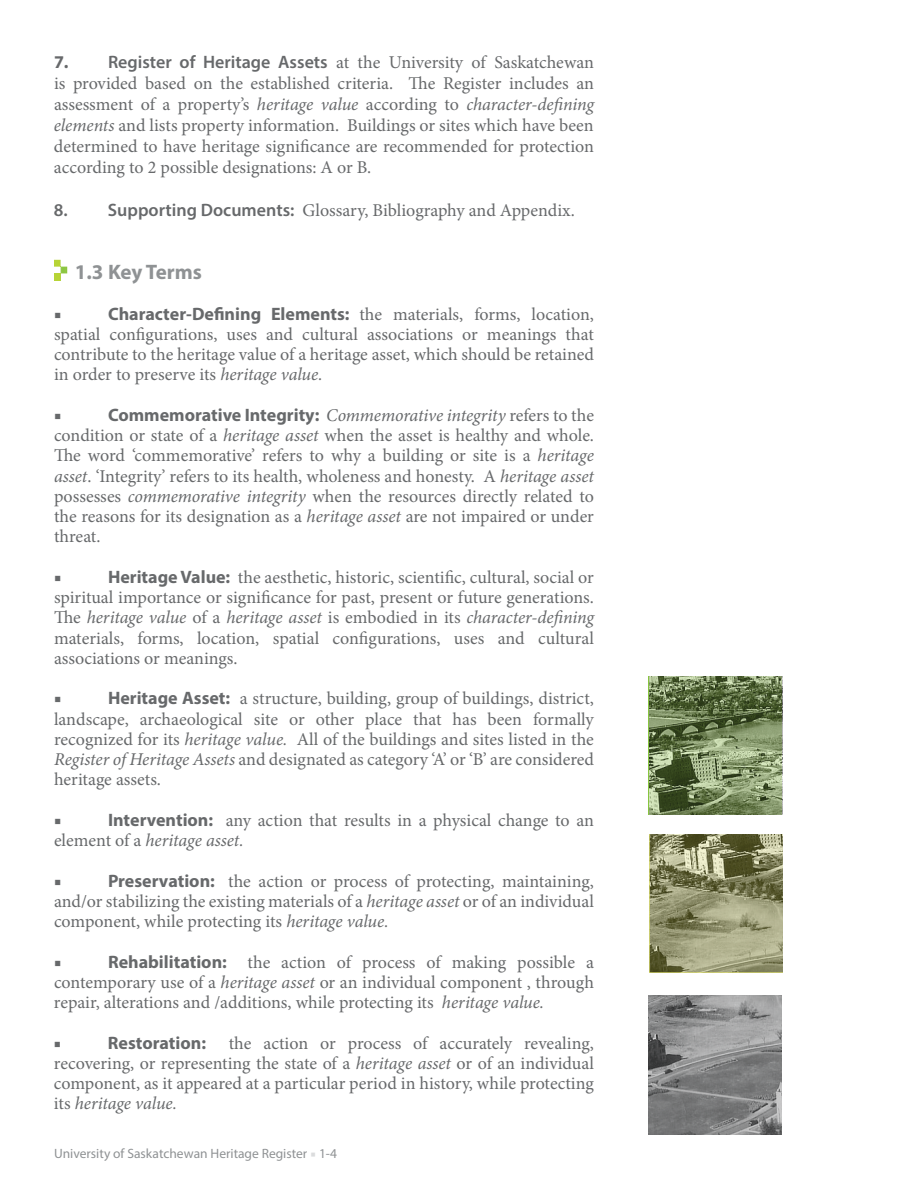
<style>
.page{position:relative;width:918px;height:1188px;background:#fff}
.page>*{position:absolute;margin:0;border:0;box-sizing:border-box;transform-origin:0 0}
.t1{font:700 21px "Myriad Pro";letter-spacing:-.005em;color:#8f9294}
.t2{font:18px/20.2px "Minion Pro";color:#67696b;text-align:justify}
.t3{font:700 18px "Myriad Pro";color:#67696b}
.t4{font:13.5px "Myriad Pro";color:#8f9294}
.s1{font-family:"Myriad Pro";font-weight:700}
.s2{font-family:"Myriad Pro";font-weight:600}
.s3{font-style:italic}
.s4{font-family:"Minion Pro";font-weight:400;font-style:italic}
.s5{font-family:"Minion Pro";font-weight:400}
.s6{font-family:"Minion Pro";font-weight:700;color:#dbdcdd}
</style>
<div class="page">
<img style="left:650px;top:676px;width:133px;height:139px">
<img style="left:650px;top:834px;width:133px;height:138px">
<img style="left:648px;top:996px;width:133px;height:138px">
<svg style="left:54px;top:260px;width:13px;height:20px"></svg>
<p class="t2" style="left:54px;top:53px;width:542px;line-height:21px"><span class="s1">7.</span> <span class="s2">Register of Heritage Assets</span> at the University of Saskatchewan is provided based on the established criteria. The Register includes an assessment of a property’s <span class="s3">heritage value</span> according to <span class="s3">character-defining elements</span> and lists property information. Buildings or sites which have been determined to have heritage significance are recommended for protection according to 2 possible designations: A or B.</p>
<p class="t2" style="left:54px;top:201px;width:522px"><span class="s2">8. Supporting Documents:</span> Glossary, Bibliography and Appendix.</p>
<p class="t1" style="left:75px;top:260px;width:129px">1.3 Key Terms</p>
<p class="t2" style="left:54px;top:305px;width:542px;text-indent:54px"><span class="s1">Character-Defining Elements:</span> the materials, forms, location, spatial configurations, uses and cultural associations or meanings that contribute to the heritage value of a heritage asset, which should be retained in order to preserve its <span class="s3">heritage value.</span></p>
<p class="t2" style="left:54px;top:407px;width:9px">■</p>
<p class="t3" style="left:108px;top:404px;width:487px">Commemorative Integrity: <span class="s4">Commemorative integrity</span> <span class="s5">refers to the</span></p>
<p class="t2" style="left:54px;top:427px;width:542px">condition or state of a <span class="s3">heritage asset</span> when the asset is healthy and whole.<br>The word ‘commemorative’ refers to why a building or site is a <span class="s3">heritage asset</span>. ‘Integrity’ refers to its health, wholeness and honesty. A <span class="s3">heritage asset </span>possesses <span class="s3">commemorative integrity</span> when the resources directly related to the reasons for its designation as a <span class="s3">heritage asset</span> are not impaired or under threat.</p>
<p class="t2" style="left:54px;top:569px;width:9px">■</p>
<p class="t2" style="left:54px;top:305px;width:9px">■</p>
<p class="t2" style="left:54px;top:569px;width:542px;text-indent:54px"><span class="s1">Heritage Value:</span> the aesthetic, historic, scientific, cultural, social or spiritual importance or significance for past, present or future generations.<br>The <span class="s3">heritage value</span> of a <span class="s3">heritage asset</span> is embodied in its <span class="s3">character-defining </span>materials, forms, location, spatial configurations, uses and cultural associations or meanings.</p>
<p class="t2" style="left:54px;top:690px;width:9px">■</p>
<p class="t2" style="left:54px;top:690px;width:541px;text-indent:54px"><span class="s1">Heritage Asset:</span> a structure, building, group of buildings, district, landscape, archaeological site or other place that has been formally recognized for its <span class="s3">heritage value.</span> All of the buildings and sites listed in the <span class="s3">Register of Heritage Assets</span> and designated as category ‘A’ or ‘B’ are considered heritage assets.</p>
<p class="t2" style="left:54px;top:812px;width:9px">■</p>
<p class="t2" style="left:54px;top:812px;width:542px;text-indent:54px"><span class="s1">Intervention:</span> any action that results in a physical change to an element of a <span class="s3">heritage asset.</span></p>
<p class="t2" style="left:54px;top:872px;width:9px">■</p>
<p class="t2" style="left:54px;top:872px;width:541px;text-indent:54px"><span class="s1">Preservation:</span> the action or process of protecting, maintaining, and/or stabilizing the existing materials of a <span class="s3">heritage asset</span> or of an individual component, while protecting its <span class="s3">heritage value.</span></p>
<p class="t2" style="left:54px;top:953px;width:9px">■</p>
<p class="t2" style="left:54px;top:953px;width:541px;text-indent:54px"><span class="s1">Rehabilitation:</span> the action of process of making possible a contemporary use of a <span class="s3">heritage asset</span> or an individual component , through repair, alterations and /additions, while protecting its <span class="s3">heritage value.</span></p>
<p class="t2" style="left:54px;top:1034px;width:9px">■</p>
<p class="t3" style="left:108px;top:1032px;width:100px">Restoration:</p>
<p class="t2" style="left:54px;top:1034px;width:542px;text-indent:175px">the action or process of accurately revealing, recovering, or representing the state of a <span class="s3">heritage asset</span> or of an individual component, as it appeared at a particular period in history, while protecting its <span class="s3">heritage value.</span></p>
<p class="t4" style="left:54px;top:1148px;width:285px">University of Saskatchewan Heritage Register <span class="s6">■</span> 1-4</p>
</div>
